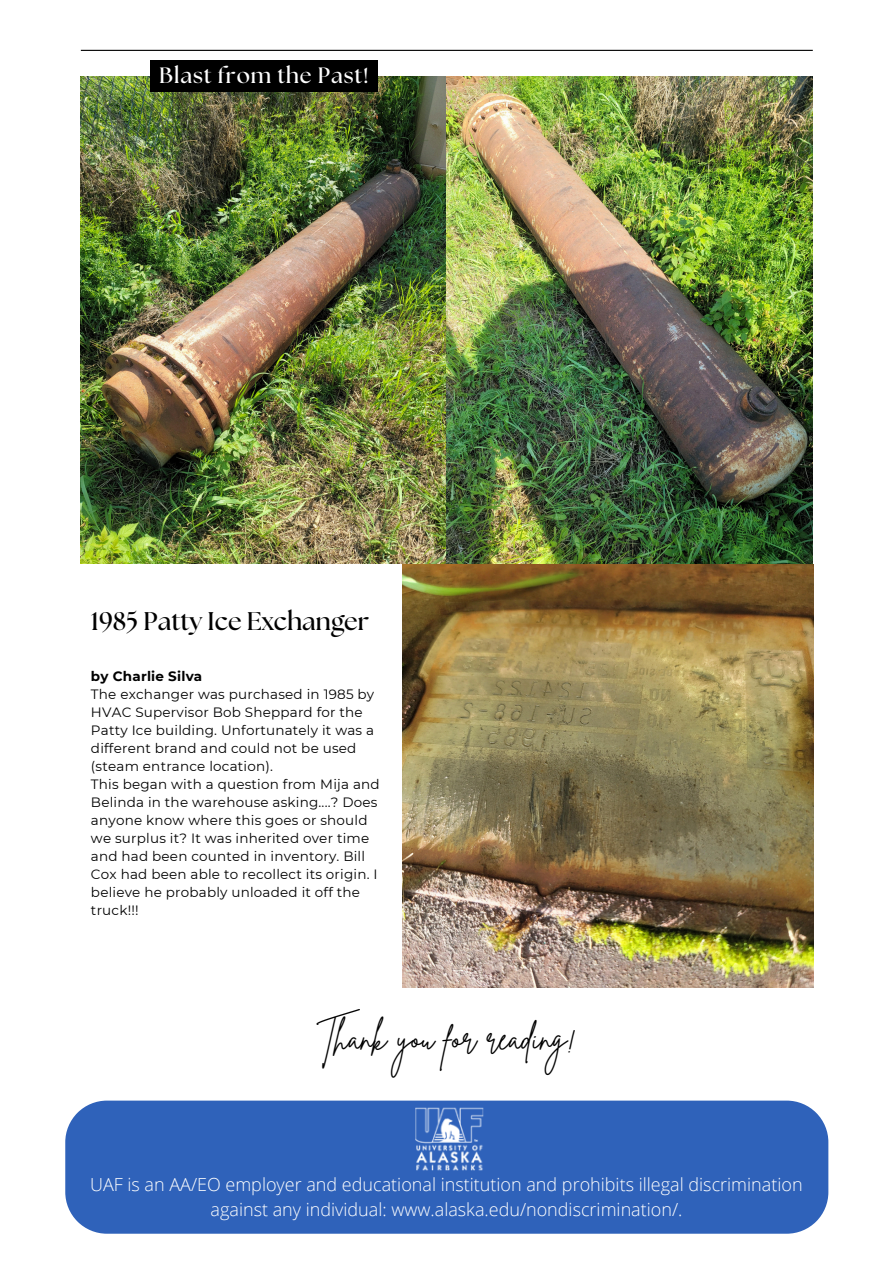
<style>
.page{position:relative;width:894px;height:1264px;background:#fff}
.page>*{position:absolute;margin:0;border:0;box-sizing:border-box;transform-origin:0 0}
.t1{font:33.45px "Brittany Signature";color:#000}
.t2{font:700 25.5px "The Seasons";color:#000}
.t3{font:700 22.2px "The Seasons";letter-spacing:.04em;color:#fff}
.t4{font:300 18px/24.8px "Open Sans";color:#fff;text-align:center}
.t5{font:13.5px/18px "Montserrat";letter-spacing:.015em;color:#000}
.t6{font:700 13.5px "Montserrat";letter-spacing:.015em;color:#000}
</style>
<div class="page">
<hr style="left:81px;top:50px;width:731px;height:1px;background:#000">
<div style="left:65px;top:1100px;width:763px;height:133px;background:#2f62ba"></div>
<img style="left:192px;top:1100px;width:509px;height:74px">
<img style="left:81px;top:76px;width:365px;height:487px">
<img style="left:446px;top:76px;width:366px;height:487px">
<img style="left:402px;top:564px;width:410px;height:423px">
<div style="left:150px;top:60px;width:227px;height:32px;background:#000"></div>
<p class="t3" style="left:159px;top:65px;width:210px">Blast from the Past!</p>
<p class="t2" style="left:91px;top:609px;width:280px">1985 Patty Ice Exchanger</p>
<p class="t6" style="left:91px;top:667px;width:113px">by Charlie Silva</p>
<p class="t5" style="left:91px;top:685px;width:285px">The exchanger was purchased in 1985 by HVAC Supervisor Bob Sheppard for the Patty Ice building. Unfortunately it was a different brand and could not be used (steam entrance location).</p>
<p class="t5" style="left:91px;top:775px;width:290px">This began with a question from Mija and Belinda in the warehouse asking....? Does anyone know where this goes or should we surplus it? It was inherited over time and had been counted in inventory. Bill Cox had been able to recollect its origin. I believe he probably unloaded it off the truck!!!</p>
<p class="t1" style="left:317px;top:1015px;width:261px">Thank you for reading!</p>
<h1 class="t4" style="left:90px;top:1172px;width:713px">UAF is an AA/EO employer and educational institution and prohibits illegal discrimination against any individual: www.alaska.edu/nondiscrimination/.</h1>
</div>
